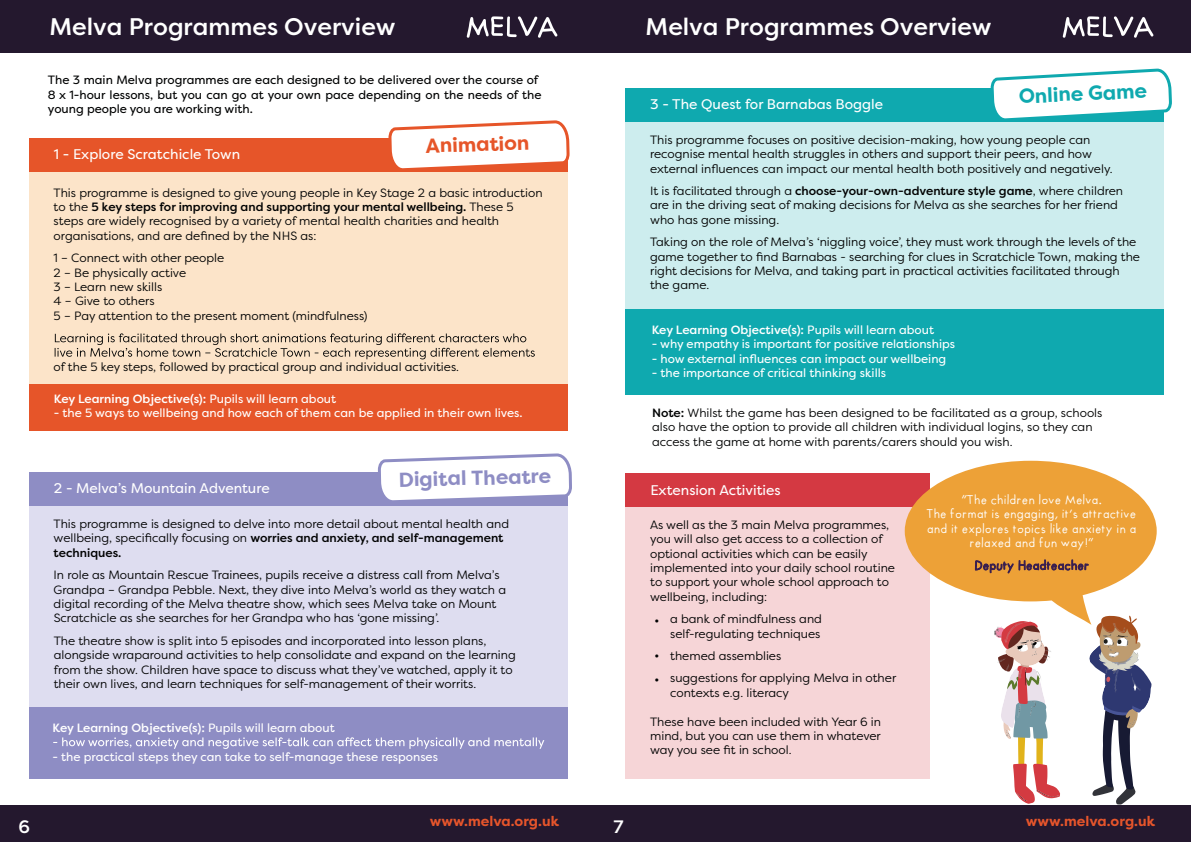
<style>
.page{position:relative;width:1191px;height:842px;background:#fff}
.page>*{position:absolute;margin:0;border:0;box-sizing:border-box;transform-origin:0 0}
.t1{font:500 24px "Filson Pro";color:#fff}
.t2{font:700 20.3px "Filson Pro";color:#8e8dc4}
.t3{font:700 20.3px "Filson Pro";color:#0fa9af}
.t4{font:700 20.3px "Filson Pro";color:#e65529}
.t5{font:500 18px "Filson Pro";color:#fff}
.t6{font:14px "Filson Pro";color:#fff}
.t7{font:700 14px "Filson Pro";color:#e6552b}
.t8{font:12px/14.4px "Filson Pro";color:#010202}
.t9{font:12px "Filson Pro";color:#fff}
.t10{font:12px/14.4px "Filson Pro";color:#010202}
.t11{font:500 12px "Filson Pro";color:#fff}
.t12{font:12px/14.4px "Futura Handwritten";color:#fff;text-align:center}
.t13{font:12px "Futura Handwritten";color:#3a1f4f}
.t14{font:500 12px/23.8px "Filson Pro";color:#010202}
.s1{font-weight:500}
.s2{font-weight:400}
</style>
<div class="page">
<div style="left:29px;top:163px;width:539px;height:229px;background:#fce4c9"></div>
<div style="left:29px;top:384px;width:539px;height:47px;background:#e65529"></div>
<div style="left:29px;top:138px;width:539px;height:33px;background:#e65529"></div>
<svg style="left:55px;top:333px;width:480px;height:26px"></svg>
<svg style="left:388px;top:121px;width:182px;height:48px"></svg>
<div style="left:29px;top:506px;width:539px;height:216px;background:#deddf0"></div>
<div style="left:29px;top:472px;width:539px;height:33px;background:#8e8dc4"></div>
<div style="left:29px;top:707px;width:539px;height:71px;background:#8e8dc4"></div>
<svg style="left:53px;top:737px;width:491px;height:12px"></svg>
<svg style="left:377px;top:455px;width:195px;height:46px"></svg>
<div style="left:1px;top:0;width:594px;height:52px;background:#24182e"></div>
<svg style="left:467px;top:16px;width:90px;height:22px"></svg>
<div style="left:1px;top:806px;width:594px;height:36px;background:#24182e"></div>
<div style="left:625px;top:114px;width:539px;height:195px;background:#cdedee"></div>
<div style="left:625px;top:309px;width:539px;height:85px;background:#0fa9af"></div>
<div style="left:625px;top:88px;width:539px;height:33px;background:#0fa9af"></div>
<svg style="left:990px;top:69px;width:182px;height:50px"></svg>
<div style="left:625px;top:473px;width:304px;height:33px;background:#d43942"></div>
<div style="left:625px;top:507px;width:304px;height:271px;background:#f6d5d7"></div>
<svg style="left:904px;top:461px;width:252px;height:164px;fill:#eda137"></svg>
<svg style="left:975px;top:557px;width:113px;height:23px"></svg>
<svg style="left:993px;top:621px;width:67px;height:183px"></svg>
<svg style="left:1089px;top:616px;width:62px;height:188px"></svg>
<div style="left:595px;top:0;width:595px;height:52px;background:#24182e"></div>
<svg style="left:1062px;top:16px;width:91px;height:22px"></svg>
<div style="left:595px;top:806px;width:595px;height:36px;background:#24182e"></div>
<h1 class="t1" style="left:50px;top:10px;width:347px">Melva Programmes Overview</h1>
<p class="t10" style="left:48px;top:73px;width:495px">The 3 main Melva programmes are each designed to be delivered over the course of<br>8 x 1-hour lessons, but you can go at your own pace depending on the needs of the young people you are working with.</p>
<p class="t6" style="left:54px;top:145px;width:188px">1 - Explore Scratchicle Town</p>
<h2 class="t4" style="left:425px;top:133px;width:105px;rotate:-2deg">Animation</h2>
<p class="t8" style="left:54px;top:185px;width:490px">This programme is designed to give young people in Key Stage 2 a basic introduction to the <span class="s1">5 key steps for improving and supporting your mental wellbeing.</span> These 5 steps are widely recognised by a variety of mental health charities and health organisations, and are defined by the NHS as:</p>
<p class="t8" style="left:54px;top:250px;width:315px">1 – Connect with other people<br>2 – Be physically active<br>3 – Learn new skills<br>4 – Give to others<br>5 – Pay attention to the present moment (mindfulness)</p>
<p class="t8" style="left:54px;top:359px;width:407px">of the 5 key steps, followed by practical group and individual activities.</p>
<p class="t11" style="left:54px;top:390px;width:284px">Key Learning Objective(s): <span class="s2">Pupils will learn about</span></p>
<p class="t9" style="left:54px;top:405px;width:470px">- the 5 ways to wellbeing and how each of them can be applied in their own lives.</p>
<p class="t6" style="left:54px;top:479px;width:217px">2 - Melva’s Mountain Adventure</p>
<h2 class="t2" style="left:398px;top:466px;width:154px;rotate:-1deg">Digital Theatre</h2>
<p class="t8" style="left:54px;top:516px;width:457px">This programme is designed to delve into more detail about mental health and wellbeing, specifically focusing on <span class="s1">worries and anxiety, and self-management techniques.</span></p>
<p class="t8" style="left:54px;top:567px;width:454px">In role as Mountain Rescue Trainees, pupils receive a distress call from Melva’s Grandpa – Grandpa Pebble. Next, they dive into Melva’s world as they watch a digital recording of the Melva theatre show, which sees Melva take on Mount Scratchicle as she searches for her Grandpa who has ‘gone missing’.</p>
<p class="t8" style="left:54px;top:633px;width:463px">The theatre show is split into 5 episodes and incorporated into lesson plans, alongside wraparound activities to help consolidate and expand on the learning from the show. Children have space to discuss what they’ve watched, apply it to their own lives, and learn techniques for self-management of their worrits.</p>
<p class="t11" style="left:52px;top:719px;width:284px">Key Learning Objective(s): <span class="s2">Pupils will learn about</span></p>
<p class="t9" style="left:52px;top:748px;width:387px">- the practical steps they can take to self-manage these responses</p>
<h3 class="t5" style="left:19px;top:814px;width:13px">6</h3>
<p class="t7" style="left:430px;top:812px;width:131px">www.melva.org.uk</p>
<h3 class="t5" style="left:613px;top:814px;width:12px">7</h3>
<h1 class="t1" style="left:645px;top:10px;width:347px">Melva Programmes Overview</h1>
<p class="t6" style="left:650px;top:95px;width:234px">3 - The Quest for Barnabas Boggle</p>
<h2 class="t3" style="left:1018px;top:84px;width:130px;rotate:-3deg">Online Game</h2>
<p class="t8" style="left:650px;top:132px;width:464px">This programme focuses on positive decision-making, how young people can recognise mental health struggles in others and support their peers, and how external influences can impact our mental health both positively and negatively.</p>
<p class="t8" style="left:650px;top:183px;width:474px">It is facilitated through a <span class="s1">choose-your-own-adventure style game</span>, where children are in the driving seat of making decisions for Melva as she searches for her friend who has gone missing.</p>
<p class="t8" style="left:650px;top:234px;width:491px">Taking on the role of Melva’s ‘niggling voice’, they must work through the levels of the game together to find Barnabas - searching for clues in Scratchicle Town, making the right decisions for Melva, and taking part in practical activities facilitated through the game.</p>
<p class="t11" style="left:651px;top:321px;width:284px">Key Learning Objective(s): <span class="s2">Pupils will learn about</span></p>
<p class="t9" style="left:651px;top:336px;width:305px">- why empathy is important for positive relationships</p>
<p class="t9" style="left:651px;top:350px;width:296px">- how external influences can impact our wellbeing</p>
<p class="t9" style="left:651px;top:365px;width:236px">- the importance of critical thinking skills</p>
<p class="t8" style="left:652px;top:405px;width:452px"><span class="s1">Note:</span> Whilst the game has been designed to be facilitated as a group, schools also have the option to provide all children with individual logins, so they can access the game at home with parents/carers should you wish.</p>
<p class="t6" style="left:650px;top:480px;width:132px">Extension Activities</p>
<p class="t8" style="left:650px;top:517px;width:246px">As well as the 3 main Melva programmes, you will also get access to a collection of optional activities which can be easily implemented into your daily school routine to support your whole school approach to wellbeing, including:</p>
<p class="t8" style="left:670px;top:611px;width:153px">a bank of mindfulness and self-regulating techniques</p>
<p class="t8" style="left:670px;top:644px;width:227px;line-height:22.4px">themed assemblies<br>suggestions for applying Melva in other</p>
<p class="t8" style="left:670px;top:685px;width:120px">contexts e.g. literacy</p>
<p class="t8" style="left:650px;top:714px;width:232px;text-align:justify">These have been included with Year 6 in mind, but you can use them in whatever way you see fit in school.</p>
<p class="t14" style="left:654px;top:607px;width:6px">•</p>
<p class="t14" style="left:654px;top:642px;width:6px">• •</p>
<p class="t12" style="left:927px;top:493px;width:211px">“The children love Melva.<br>The format is engaging, it’s attractive and it explores topics like anxiety in a relaxed and fun way!”</p>
<p class="t13" style="left:974px;top:558px;width:117px">Deputy Headteacher</p>
<p class="t7" style="left:1026px;top:812px;width:131px">www.melva.org.uk</p>
</div>
